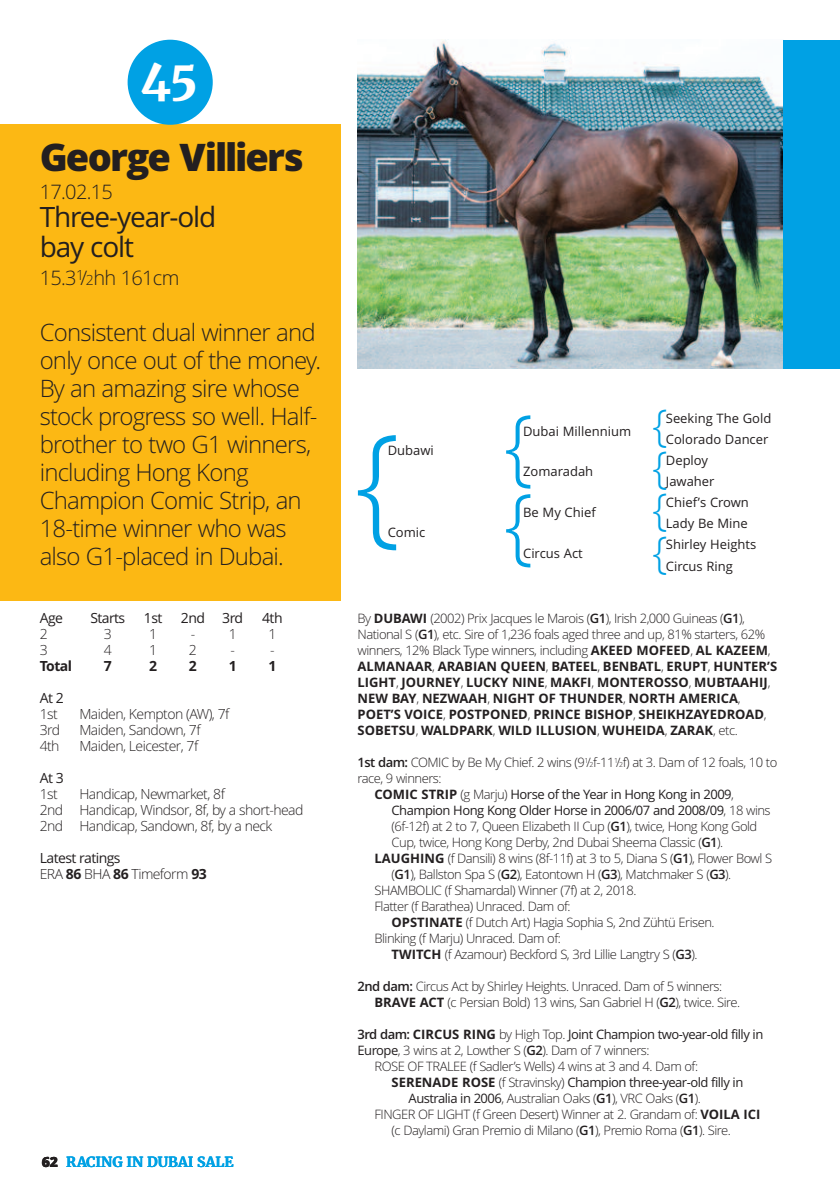
<style>
.page{position:relative;width:840px;height:1191px;background:#fff}
.page>*{position:absolute;margin:0;border:0;box-sizing:border-box;transform-origin:0 0}
.t1{font:300 132px "Open Sans";color:#00a1e4}
.t2{font:300 84px "Open Sans";color:#00a1e4}
.t3{font:900 46px "Merriweather";color:#fff}
.t4{font:300 44px/42.4px "Open Sans";color:#00a1e4;text-align:justify}
.t5{font:800 38px "Open Sans";letter-spacing:-.05em;color:#231f20}
.t6{font:28px/30px "Open Sans";letter-spacing:-.04em;color:#231f20}
.t7{font:300 24px/28px "Open Sans";letter-spacing:-.035em;color:#231f20}
.t8{font:300 20px "Open Sans";letter-spacing:-.035em;color:#231f20}
.t9{font:300 14px/16px "Open Sans";letter-spacing:-.04em;color:#231f20}
.t10{font:14px "Open Sans";letter-spacing:-.04em;color:#231f20}
.t11{font:700 14px "Merriweather";color:#00a1e4}
.t12{font:700 14px "Open Sans";letter-spacing:-.04em;color:#231f20}
.t13{font:300 13px/16px "Open Sans";letter-spacing:-.04em;color:#231f20}
.t14{font:700 13px/16px "Open Sans";color:#231f20}
.t15{font:13px "Open Sans";letter-spacing:-.04em;color:#231f20}
.t16{font:13px/21px "Open Sans";color:#231f20}
.t17{font:13px "Open Sans";letter-spacing:-.02em;color:#231f20}
.s1{font-size:14px}
.s2{font-weight:400}
.s3{font-weight:700}
.s4{font-family:"Open Sans";font-weight:800;color:#231f20}
.s5{font-weight:300}
.s6{font-weight:600}
.s7{font-size:7px}
</style>
<div class="page">
<div style="left:0;top:125px;width:340px;height:476px;background:#fcb814"></div>
<div style="left:127px;top:40px;width:86px;height:85px;background:#00a1e4;border-radius:50%"></div>
<img style="left:357px;top:40px;width:425px;height:329px">
<div style="left:782px;top:40px;width:57px;height:329px;background:#00a1e4"></div>
<h3 class="t3" style="left:140px;top:49px;width:59px">45</h3>
<h3 class="t5" style="left:40px;top:136px;width:265px">George Villiers</h3>
<h3 class="t8" style="left:40px;top:180px;width:75px">17.02.15</h3>
<h3 class="t6" style="left:40px;top:202px;width:178px">Three-year-old bay colt</h3>
<h3 class="t8" style="left:40px;top:266px;width:141px">15.3<sup>1</sup>/<span class="s1">2</span>hh 161cm</h3>
<h3 class="t7" style="left:40px;top:319px;width:283px">Consistent dual winner and only once out of the money.<br>By an amazing sire whose stock progress so well. Half&shy;brother to two G1 winners, including Hong Kong<br>Champion Comic Strip, an<br>18-time winner who was also G1-placed in Dubai.</h3>
<p class="t10" style="left:40px;top:610px;width:25px">Age</p>
<p class="t10" style="left:90px;top:610px;width:36px">Starts</p>
<p class="t10" style="left:144px;top:610px;width:20px">1st</p>
<p class="t10" style="left:181px;top:610px;width:64px">2nd 3rd</p>
<p class="t10" style="left:262px;top:610px;width:22px">4th</p>
<p class="t9" style="left:40px;top:626px;width:9px">2</p>
<p class="t9" style="left:104px;top:626px;width:9px">3</p>
<p class="t9" style="left:149px;top:626px;width:9px">1</p>
<p class="t9" style="left:191px;top:626px;width:47px">- 1</p>
<p class="t9" style="left:268px;top:626px;width:9px">1</p>
<p class="t9" style="left:40px;top:642px;width:9px">3</p>
<p class="t9" style="left:104px;top:642px;width:9px">4</p>
<p class="t9" style="left:149px;top:642px;width:9px">1</p>
<p class="t9" style="left:189px;top:642px;width:9px">2</p>
<p class="t9" style="left:230px;top:642px;width:6px">-</p>
<p class="t9" style="left:270px;top:642px;width:6px">-</p>
<p class="t12" style="left:40px;top:658px;width:34px">Total</p>
<p class="t12" style="left:104px;top:658px;width:9px">7</p>
<p class="t12" style="left:149px;top:658px;width:9px">2</p>
<p class="t12" style="left:189px;top:658px;width:9px">2</p>
<p class="t12" style="left:228px;top:658px;width:9px">1</p>
<p class="t12" style="left:268px;top:658px;width:9px">1</p>
<p class="t10" style="left:40px;top:690px;width:26px">At 2</p>
<p class="t9" style="left:40px;top:706px;width:20px">1st</p>
<p class="t9" style="left:79px;top:706px;width:151px">Maiden, Kempton (AW), 7f</p>
<p class="t9" style="left:40px;top:722px;width:22px">3rd</p>
<p class="t9" style="left:79px;top:722px;width:123px">Maiden, Sandown, 7f</p>
<p class="t9" style="left:40px;top:738px;width:21px">4th</p>
<p class="t9" style="left:79px;top:738px;width:120px">Maiden, Leicester, 7f</p>
<p class="t10" style="left:40px;top:770px;width:26px">At 3</p>
<p class="t9" style="left:40px;top:786px;width:20px">1st</p>
<p class="t9" style="left:40px;top:786px;width:265px;text-indent:40px">Handicap, Newmarket, 8f<br>2nd Handicap, Windsor, 8f, by a short-head<br>2nd Handicap, Sandown, 8f, by a neck</p>
<p class="t9" style="left:40px;top:850px;width:168px"><span class="s2">Latest ratings<br></span>ERA <span class="s3">86</span> BHA <span class="s3">86</span> Timeform <span class="s3">93</span></p>
<p class="t11" style="left:42px;top:1153px;width:193px"><span class="s4">62</span> RACING IN DUBAI SALE</p>
<h1 class="t1" style="left:354px;top:407px;width:181px">{ <sup>{</sup></h1>
<p class="t16" style="left:523px;top:420px;width:109px">Dubai Millennium</p>
<p class="t16" style="left:523px;top:461px;width:72px">Zomaradah</p>
<p class="t16" style="left:523px;top:502px;width:74px">Be My Chief</p>
<p class="t16" style="left:523px;top:543px;width:61px">Circus Act</p>
<p class="t17" style="left:387px;top:443px;width:48px">Dubawi</p>
<h2 class="t2" style="left:503px;top:476px;width:31px">{</h2>
<p class="t17" style="left:387px;top:525px;width:39px">Comic</p>
<h3 class="t4" style="left:651px;top:404px;width:17px">{ { { {</h3>
<p class="t16" style="left:665px;top:408px;width:107px">Seeking The Gold<br>Colorado Dancer<br>Deploy<br>Jawaher<br>Chief’s Crown<br>Lady Be Mine<br>Shirley Heights<br>Circus Ring</p>
<p class="t14" style="left:357px;top:611px;width:421px"><span class="s5">By</span> DUBAWI <span class="s5">(2002) Prix Jacques le Marois (</span><span class="s6">G1</span><span class="s5">), Irish 2,000 Guineas (</span><span class="s6">G1</span><span class="s5">), National S (</span><span class="s6">G1</span><span class="s5">), etc. Sire of 1,236 foals aged three and up, 81% starters, 62% winners, 12% Black Type winners, including</span> AKEED MOFEED<span class="s5">,</span> AL KAZEEM<span class="s5">, </span>ALMANAAR<span class="s5">,</span> ARABIAN QUEEN<span class="s5">,</span> BATEEL<span class="s5">,</span> BENBATL<span class="s5">,</span> ERUPT<span class="s5">,</span> HUNTER’S LIGHT<span class="s5">,</span> JOURNEY<span class="s5">,</span> LUCKY NINE<span class="s5">,</span> MAKFI<span class="s5">,</span> MONTEROSSO<span class="s5">,</span> MUBTAAHIJ<span class="s5">, </span>NEW BAY<span class="s5">,</span> NEZWAAH<span class="s5">,</span> NIGHT OF THUNDER<span class="s5">,</span> NORTH AMERICA<span class="s5">, </span>POET’S VOICE<span class="s5">,</span> POSTPONED<span class="s5">,</span> PRINCE BISHOP<span class="s5">,</span> SHEIKHZAYEDROAD<span class="s5">, </span>SOBETSU<span class="s5">,</span> WALDPARK<span class="s5">,</span> WILD ILLUSION<span class="s5">,</span> WUHEIDA<span class="s5">,</span> ZARAK<span class="s5">, etc.</span></p>
<p class="t13" style="left:357px;top:755px;width:421px"><span class="s6">1st dam:</span> COMIC by Be My Chief. 2 wins (9<sup>1</sup>/<span class="s7">2</span>f-11<sup>1</sup>/<span class="s7">2</span>f) at 3. Dam of 12 foals, 10 to</p>
<p class="t13" style="left:357px;top:771px;width:85px">race, 9 winners:</p>
<p class="t15" style="left:374px;top:787px;width:361px"><span class="s3">COMIC STRIP</span> <span class="s5">(g Marju)</span> Horse of the Year in Hong Kong in 2009<span class="s5">,</span></p>
<p class="t15" style="left:391px;top:803px;width:380px">Champion Hong Kong Older Horse in 2006/07 and 2008/09<span class="s5">, 18 wins</span></p>
<p class="t13" style="left:391px;top:819px;width:367px">(6f-12f) at 2 to 7, Queen Elizabeth II Cup (<span class="s6">G1</span>), twice, Hong Kong Gold</p>
<p class="t13" style="left:391px;top:835px;width:333px">Cup, twice, Hong Kong Derby, 2nd Dubai Sheema Classic (<span class="s6">G1</span>).</p>
<p class="t13" style="left:374px;top:851px;width:399px"><span class="s3">LAUGHING</span> (f Dansili) 8 wins (8f-11f) at 3 to 5, Diana S (<span class="s6">G1</span>), Flower Bowl S</p>
<p class="t13" style="left:391px;top:867px;width:341px">(<span class="s6">G1</span>), Ballston Spa S (<span class="s6">G2</span>), Eatontown H (<span class="s6">G3</span>), Matchmaker S (<span class="s6">G3</span>).</p>
<p class="t13" style="left:374px;top:883px;width:263px">SHAMBOLIC (f Shamardal) Winner (7f) at 2, 2018.</p>
<p class="t13" style="left:374px;top:899px;width:197px">Flatter (f Barathea) Unraced. Dam of:</p>
<p class="t13" style="left:391px;top:915px;width:324px"><span class="s3">OPSTINATE</span> (f Dutch Art) Hagia Sophia S, 2nd Zühtü Erisen.</p>
<p class="t13" style="left:374px;top:931px;width:188px">Blinking (f Marju) Unraced. Dam of:</p>
<p class="t13" style="left:391px;top:947px;width:307px"><span class="s3">TWITCH</span> (f Azamour) Beckford S, 3rd Lillie Langtry S (<span class="s6">G3</span>).</p>
<p class="t13" style="left:374px;top:979px;width:367px;text-indent:-17px"><span class="s6">2nd dam:</span> Circus Act by Shirley Heights. Unraced. Dam of 5 winners:<br><span class="s3">BRAVE ACT</span> (c Persian Bold) 13 wins, San Gabriel H (<span class="s6">G2</span>), twice. Sire.</p>
<p class="t15" style="left:357px;top:1027px;width:407px"><span class="s6">3rd dam:</span> <span class="s3">CIRCUS RING</span> <span class="s5">by High Top.</span> Joint Champion two-year-old filly in</p>
<p class="t13" style="left:357px;top:1043px;width:293px"><span class="s2">Europe</span>, 3 wins at 2, Lowther S (<span class="s6">G2</span>). Dam of 7 winners:</p>
<p class="t13" style="left:374px;top:1059px;width:325px">ROSE OF TRALEE (f Sadler’s Wells) 4 wins at 3 and 4. Dam of:</p>
<p class="t15" style="left:391px;top:1075px;width:353px"><span class="s3">SERENADE ROSE</span> <span class="s5">(f Stravinsky)</span> Champion three-year-old filly in</p>
<p class="t13" style="left:408px;top:1091px;width:293px"><span class="s2">Australia in 2006</span>, Australian Oaks (<span class="s6">G1</span>), VRC Oaks (<span class="s6">G1</span>).</p>
<p class="t13" style="left:374px;top:1107px;width:387px">FINGER OF LIGHT (f Green Desert) Winner at 2. Grandam of: <span class="s3">VOILA ICI</span></p>
<p class="t13" style="left:391px;top:1123px;width:340px">(c Daylami) Gran Premio di Milano (<span class="s6">G1</span>), Premio Roma (<span class="s6">G1</span>). Sire.</p>
</div>
